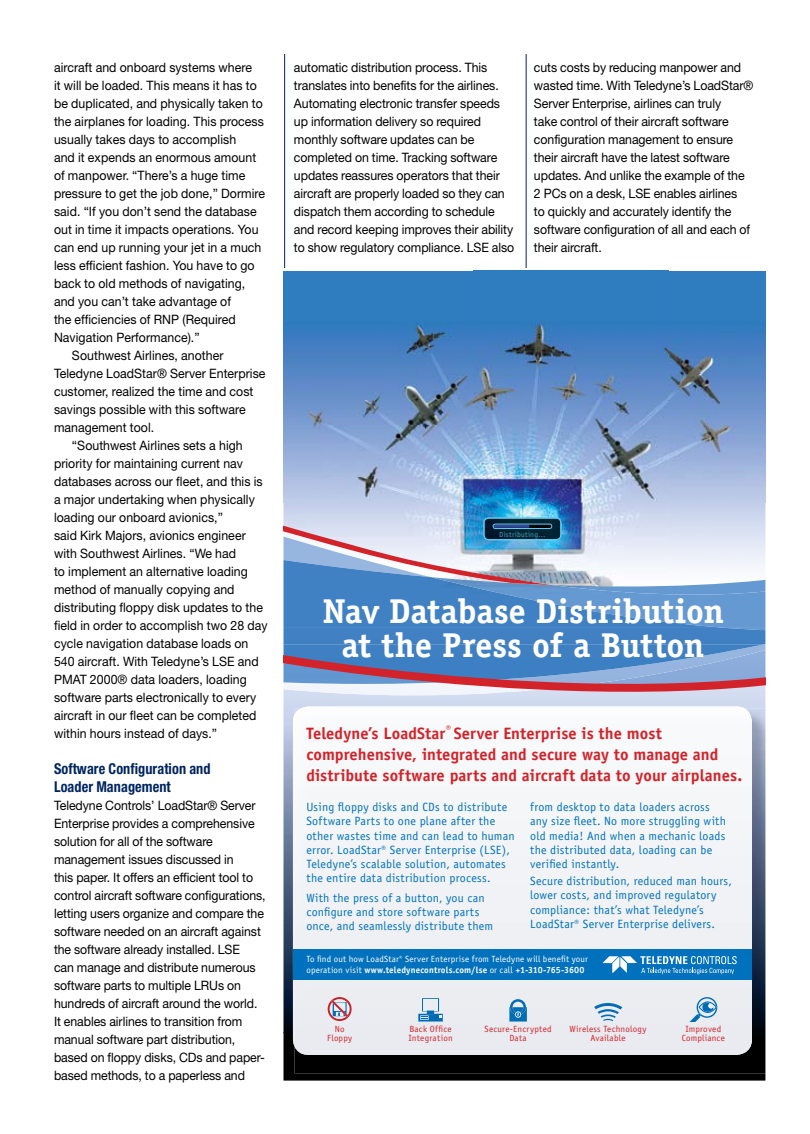
<style>
.page{position:relative;width:810px;height:1134px;background:#fff}
.page>*{position:absolute;margin:0;border:0;box-sizing:border-box;transform-origin:0 0}
.t1{font:700 34.5px/33px "Officina Serif";letter-spacing:-.005em;color:#fff;text-align:center}
.t2{font:700 16.5px/21px "Officina Sans";letter-spacing:.005em;color:#d2232a}
.t3{font:700 condensed 15px/18px "Helvetica Neue LT Std";letter-spacing:.005em;color:#002561;scale:.95 1}
.t4{font:12.9px/18px "Helvetica Neue LT Std";letter-spacing:-.005em;color:#000;scale:.95 1}
.t5{font:12px/14.2px "Officina Sans";letter-spacing:.015em;color:#0071bc}
.t6{font:9px/10.8px "Officina Sans";letter-spacing:.015em;color:#fff}
.t7{font:9px/9px "Officina Sans";letter-spacing:.025em;color:#d2232a;text-align:center}
.t8{font:7.5px "Officina Sans";letter-spacing:.03em;color:#49a1c2}
.s1{font-size:9px}
.s2{font-weight:700}
</style>
<div class="page">
<hr style="left:526px;top:54px;width:1px;height:1026px;background:#002561">
<hr style="left:284px;top:54px;width:1px;height:1026px;background:#002561">
<img style="left:284px;top:1033px;width:481px;height:48px">
<img style="left:284px;top:709px;width:9px;height:324px">
<img style="left:284px;top:271px;width:481px;height:297px">
<img style="left:714px;top:709px;width:51px;height:364px">
<div style="left:295px;top:1055px;width:419px;height:18px;background:#000"></div>
<img style="left:293px;top:709px;width:2px;height:338px">
<img style="left:295px;top:709px;width:457px;height:346px">
<div style="left:293px;top:949px;width:459px;height:30px;background:#0071bc"></div>
<svg style="left:603px;top:956px;width:134px;height:18px"></svg>
<img style="left:509px;top:1007px;width:18px;height:15px">
<img style="left:510px;top:999px;width:16px;height:16px">
<svg style="left:515px;top:1012px;width:6px;height:6px"></svg>
<img style="left:418px;top:1014px;width:25px;height:8px">
<img style="left:422px;top:998px;width:17px;height:14px">
<img style="left:424px;top:999px;width:14px;height:11px">
<svg style="left:420px;top:1011px;width:14px;height:9px"></svg>
<svg style="left:603px;top:1019px;width:10px;height:2px"></svg>
<img style="left:601px;top:1014px;width:15px;height:4px">
<img style="left:598px;top:1010px;width:21px;height:4px">
<img style="left:594px;top:1003px;width:28px;height:7px">
<img style="left:328px;top:997px;width:24px;height:24px">
<img style="left:331px;top:1000px;width:17px;height:17px">
<img style="left:697px;top:997px;width:20px;height:6px">
<svg style="left:689px;top:1003px;width:28px;height:20px"></svg>
<img style="left:699px;top:1001px;width:18px;height:12px">
<img style="left:715px;top:580px;width:50px;height:42px">
<img style="left:284px;top:560px;width:431px;height:62px">
<svg style="left:284px;top:622px;width:481px;height:87px"></svg>
<img style="left:552px;top:517px;width:9px;height:23px">
<div style="left:484px;top:518px;width:77px;height:22px;border:1px solid #5dccf5;border-radius:5px"></div>
<img style="left:284px;top:511px;width:268px;height:74px">
<div style="left:493px;top:524px;width:59px;height:5px;border:1px solid #5dccf5;border-radius:2px"></div>
<p class="t4" style="left:54px;top:58px;width:210px">aircraft and onboard systems where</p>
<p class="t4" style="left:54px;top:76px;width:215px">it will be loaded. This means it has to</p>
<p class="t4" style="left:54px;top:94px;width:221px">be duplicated, and physically taken to</p>
<p class="t4" style="left:54px;top:112px;width:222px">the airplanes for loading. This process</p>
<p class="t4" style="left:54px;top:130px;width:193px">usually takes days to accomplish</p>
<p class="t4" style="left:54px;top:148px;width:214px">and it expends an enormous amount</p>
<p class="t4" style="left:54px;top:166px;width:203px">of manpower. “There’s a huge time</p>
<p class="t4" style="left:54px;top:184px;width:224px">pressure to get the job done,” Dormire</p>
<p class="t4" style="left:54px;top:202px;width:215px">said. “If you don’t send the database</p>
<p class="t4" style="left:54px;top:220px;width:217px">out in time it impacts operations. You</p>
<p class="t4" style="left:54px;top:238px;width:220px">can end up running your jet in a much</p>
<p class="t4" style="left:54px;top:256px;width:213px">less efficient fashion. You have to go</p>
<p class="t4" style="left:54px;top:274px;width:203px">back to old methods of navigating,</p>
<p class="t4" style="left:54px;top:292px;width:188px">and you can’t take advantage of</p>
<p class="t4" style="left:54px;top:310px;width:193px">the efficiencies of RNP (Required</p>
<p class="t4" style="left:54px;top:328px;width:155px">Navigation Performance).”</p>
<p class="t4" style="left:72px;top:346px;width:161px">Southwest Airlines, another</p>
<p class="t4" style="left:54px;top:364px;width:224px">Teledyne LoadStar® Server Enterprise</p>
<p class="t4" style="left:54px;top:382px;width:212px">customer, realized the time and cost</p>
<p class="t4" style="left:54px;top:400px;width:203px">savings possible with this software</p>
<p class="t4" style="left:54px;top:418px;width:107px">management tool.</p>
<p class="t4" style="left:72px;top:436px;width:181px">“Southwest Airlines sets a high</p>
<p class="t4" style="left:54px;top:454px;width:201px">priority for maintaining current nav</p>
<p class="t4" style="left:54px;top:472px;width:221px">databases across our fleet, and this is</p>
<p class="t4" style="left:54px;top:490px;width:213px">a major undertaking when physically</p>
<p class="t4" style="left:54px;top:508px;width:179px">loading our onboard avionics,”</p>
<p class="t4" style="left:54px;top:526px;width:203px">said Kirk Majors, avionics engineer</p>
<p class="t4" style="left:54px;top:544px;width:193px">with Southwest Airlines. “We had</p>
<p class="t4" style="left:54px;top:562px;width:206px">to implement an alternative loading</p>
<p class="t4" style="left:54px;top:580px;width:192px">method of manually copying and</p>
<p class="t4" style="left:54px;top:598px;width:222px">distributing floppy disk updates to the</p>
<p class="t4" style="left:54px;top:616px;width:226px">field in order to accomplish two 28 day</p>
<p class="t4" style="left:54px;top:634px;width:206px">cycle navigation database loads on</p>
<p class="t4" style="left:54px;top:652px;width:217px">540 aircraft. With Teledyne’s LSE and</p>
<p class="t4" style="left:54px;top:670px;width:204px">PMAT 2000® data loaders, loading</p>
<p class="t4" style="left:54px;top:688px;width:214px">software parts electronically to every</p>
<p class="t4" style="left:54px;top:706px;width:215px">aircraft in our fleet can be completed</p>
<p class="t4" style="left:54px;top:724px;width:173px">within hours instead of days.”</p>
<p class="t3" style="left:54px;top:759px;width:166px">Software Configuration and<br>Loader Management</p>
<p class="t4" style="left:54px;top:796px;width:224px">Teledyne Controls’ LoadStar® Server Enterprise provides a comprehensive solution for all of the software management issues discussed in<br>this paper. It offers an efficient tool to control aircraft software configurations, letting users organize and compare the software needed on an aircraft against the software already installed. LSE<br>can manage and distribute numerous software parts to multiple LRUs on hundreds of aircraft around the world.<br>It enables airlines to transition from manual software part distribution, based on floppy disks, CDs and paper&shy;based methods, to a paperless and</p>
<p class="t4" style="left:294px;top:58px;width:233px">automatic distribution process. This translates into benefits for the airlines.<br>Automating electronic transfer speeds up information delivery so required monthly software updates can be completed on time. Tracking software updates reassures operators that their aircraft are properly loaded so they can dispatch them according to schedule and record keeping improves their ability to show regulatory compliance. LSE also</p>
<p class="t4" style="left:534px;top:58px;width:232px">cuts costs by reducing manpower and wasted time. With Teledyne’s LoadStar® Server Enterprise, airlines can truly<br>take control of their aircraft software configuration management to ensure their aircraft have the latest software updates. And unlike the example of the 2 PCs on a desk, LSE enables airlines<br>to quickly and accurately identify the software configuration of all and each of their aircraft.</p>
<p class="t8" style="left:499px;top:530px;width:48px">Distributing…</p>
<h1 class="t1" style="left:323px;top:595px;width:403px">Nav Database Distribution at the Press of a Button</h1>
<p class="t2" style="left:306px;top:723px;width:437px">Teledyne’s LoadStar<sup>®</sup> Server Enterprise is the most comprehensive, integrated and secure way to manage and distribute software parts and aircraft data to your airplanes.</p>
<p class="t5" style="left:306px;top:800px;width:210px">Using floppy disks and CDs to distribute Software Parts to one plane after the other wastes time and can lead to human error. LoadStar<span class="s1">®</span> Server Enterprise (LSE), Teledyne’s scalable solution, automates the entire data distribution process.</p>
<p class="t5" style="left:306px;top:891px;width:188px">With the press of a button, you can configure and store software parts once, and seamlessly distribute them</p>
<p class="t5" style="left:530px;top:800px;width:197px">from desktop to data loaders across any size fleet. No more struggling with old media! And when a mechanic loads the distributed data, loading can be verified instantly.</p>
<p class="t5" style="left:530px;top:874px;width:203px">Secure distribution, reduced man hours, lower costs, and improved regulatory compliance: that’s what Teledyne’s LoadStar<span class="s1">®</span> Server Enterprise delivers.</p>
<p class="t6" style="left:306px;top:953px;width:283px">To find out how LoadStar<sup>®</sup> Server Enterprise from Teledyne will benefit your operation visit <span class="s2">www.teledynecontrols.com/lse</span> or call <span class="s2">+1-310-765-3600</span></p>
<p class="t7" style="left:327px;top:1025px;width:26px">No<br>Floppy</p>
<p class="t7" style="left:570px;top:1025px;width:78px">Wireless Technology<br>Available</p>
<p class="t7" style="left:408px;top:1025px;width:46px;text-align:left">Back Office<br>Integration</p>
<p class="t7" style="left:485px;top:1025px;width:69px">Secure-Encrypted<br>Data</p>
<p class="t7" style="left:682px;top:1025px;width:45px">Improved<br>Compliance</p>
</div>
